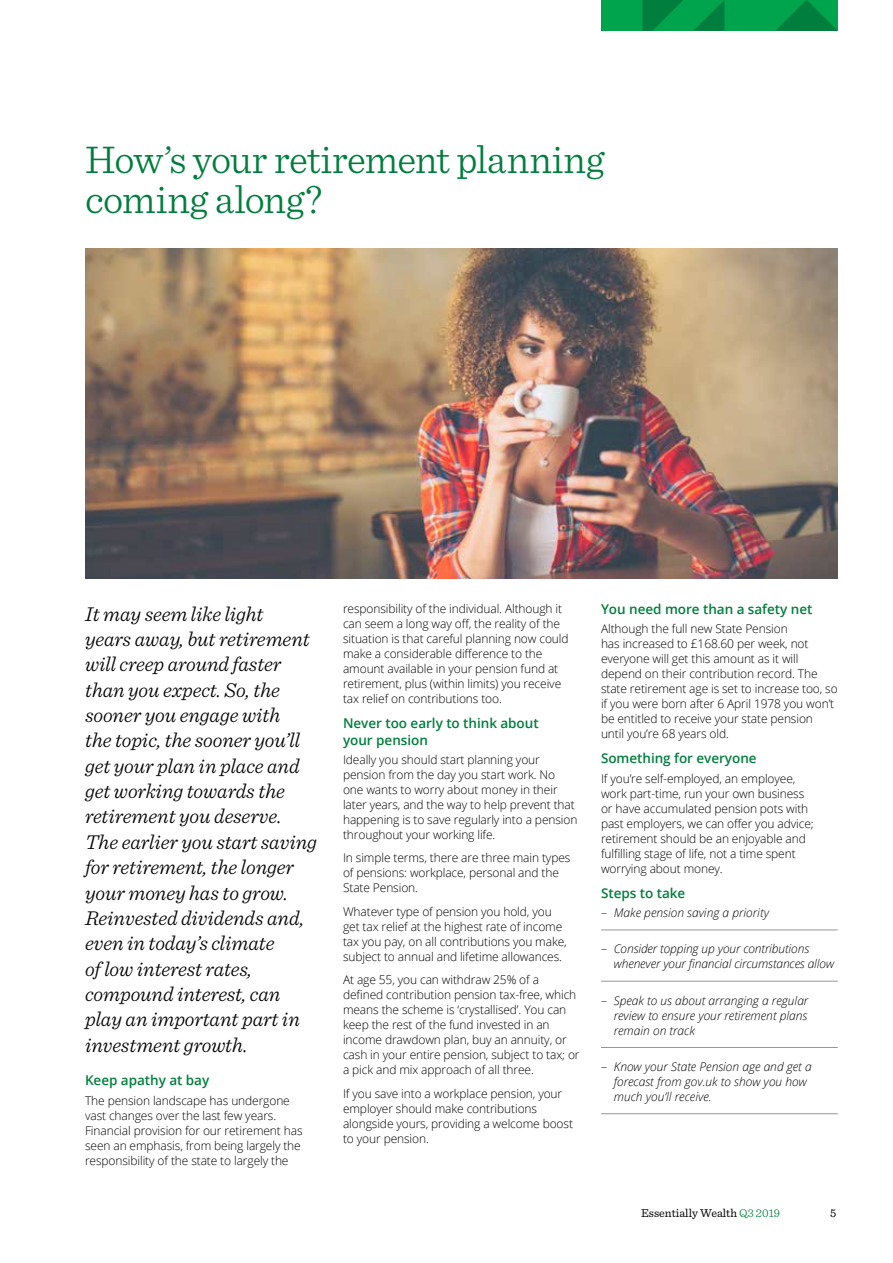
<style>
.page{position:relative;width:893px;height:1263px;background:#fff}
.page>*{position:absolute;margin:0;border:0;box-sizing:border-box;transform-origin:0 0}
.t1{font:300 40.5px/40.5px "Sentinel";letter-spacing:-.015em;color:#007e3e}
.t2{font:italic 300 21px/25.3px "Sentinel";letter-spacing:-.005em;color:#000}
.t3{font:600 13.5px/16.5px "Open Sans";letter-spacing:-.005em;color:#007e3e}
.t4{font:300 12px/15px "Open Sans";letter-spacing:-.01em;color:#000}
.t5{font:italic 300 12px/15px "Open Sans";color:#000}
.t6{font:12px "Sentinel";color:#000}
.s1{font-style:normal}
.s2{font-weight:300;color:#007e3e}
</style>
<div class="page">
<div style="left:601px;top:0;width:237px;height:31px;background:#00a44d"></div>
<svg style="left:693px;top:0;width:31px;height:31px"></svg>
<svg style="left:776px;top:0;width:62px;height:31px"></svg>
<svg style="left:642px;top:0;width:41px;height:31px"></svg>
<img style="left:85px;top:248px;width:753px;height:330px">
<hr style="left:601px;top:930px;width:237px;height:1px;background:#939598">
<hr style="left:601px;top:981px;width:237px;height:1px;background:#939598">
<hr style="left:601px;top:1047px;width:237px;height:1px;background:#939598">
<hr style="left:601px;top:1113px;width:237px;height:1px;background:#939598">
<h1 class="t1" style="left:85px;top:136px;width:521px">How’s your retirement planning coming along?</h1>
<p class="t2" style="left:85px;top:599px;width:233px">It may seem like light<br>years away, but retirement will creep around faster than you expect. So, the sooner you engage with<br>the topic, the sooner you’ll get your plan in place and get working towards the retirement you deserve.<br>The earlier you start saving for retirement, the longer your money has to grow.<br>Reinvested dividends and, even in today’s climate<br>of low interest rates, compound interest, can play an important part in investment growth.</p>
<p class="t3" style="left:85px;top:1072px;width:126px">Keep apathy at bay</p>
<p class="t4" style="left:85px;top:1092px;width:219px">The pension landscape has undergone vast changes over the last few years.<br>Financial provision for our retirement has seen an emphasis, from being largely the responsibility of the state to largely the</p>
<p class="t4" style="left:343px;top:601px;width:227px">responsibility of the individual. Although it can seem a long way off, the reality of the situation is that careful planning now could make a considerable difference to the amount available in your pension fund at retirement, plus (within limits) you receive tax relief on contributions too.</p>
<p class="t3" style="left:343px;top:715px;width:197px">Never too early to think about your pension</p>
<p class="t4" style="left:343px;top:752px;width:236px">Ideally you should start planning your pension from the day you start work. No one wants to worry about money in their later years, and the way to help prevent that happening is to save regularly into a pension throughout your working life.</p>
<p class="t4" style="left:343px;top:850px;width:229px">In simple terms, there are three main types of pensions: workplace, personal and the<br>State Pension.</p>
<p class="t4" style="left:343px;top:904px;width:225px">Whatever type of pension you hold, you get tax relief at the highest rate of income tax you pay, on all contributions you make, subject to annual and lifetime allowances.</p>
<p class="t4" style="left:343px;top:972px;width:238px">At age 55, you can withdraw 25% of a defined contribution pension tax-free, which means the scheme is ‘crystallised’. You can keep the rest of the fund invested in an income drawdown plan, buy an annuity, or cash in your entire pension, subject to tax; or a pick and mix approach of all three.</p>
<p class="t4" style="left:343px;top:1086px;width:231px">If you save into a workplace pension, your employer should make contributions alongside yours, providing a welcome boost to your pension.</p>
<p class="t3" style="left:601px;top:601px;width:213px">You need more than a safety net</p>
<p class="t4" style="left:601px;top:621px;width:238px">Although the full new State Pension<br>has increased to £168.60 per week, not everyone will get this amount as it will depend on their contribution record. The state retirement age is set to increase too, so if you were born after 6 April 1978 you won’t be entitled to receive your state pension until you’re 68 years old.</p>
<p class="t3" style="left:601px;top:750px;width:157px">Something for everyone</p>
<p class="t4" style="left:601px;top:770px;width:214px">If you’re self-employed, an employee, work part-time, run your own business or have accumulated pension pots with past employers, we can offer you advice; retirement should be an enjoyable and fulfilling stage of life, not a time spent worrying about money.</p>
<p class="t3" style="left:601px;top:884px;width:86px">Steps to take</p>
<p class="t5" style="left:601px;top:905px;width:170px"><span class="s1">–</span> Make pension saving a priority</p>
<p class="t5" style="left:614px;top:941px;width:222px;text-indent:-13px"><span class="s1">–</span> Consider topping up your contributions whenever your financial circumstances allow</p>
<p class="t5" style="left:614px;top:992px;width:196px;text-align:justify;text-indent:-13px"><span class="s1">–</span> Speak to us about arranging a regular review to ensure your retirement plans remain on track</p>
<p class="t5" style="left:614px;top:1058px;width:199px;text-indent:-13px"><span class="s1">–</span> Know your State Pension age and get a forecast from gov.uk to show you how much you’ll receive.</p>
<p class="t6" style="left:641px;top:1204px;width:141px">Essentially Wealth <span class="s2">Q3 2019</span></p>
<p class="t6" style="left:830px;top:1204px;width:8px">5</p>
</div>
